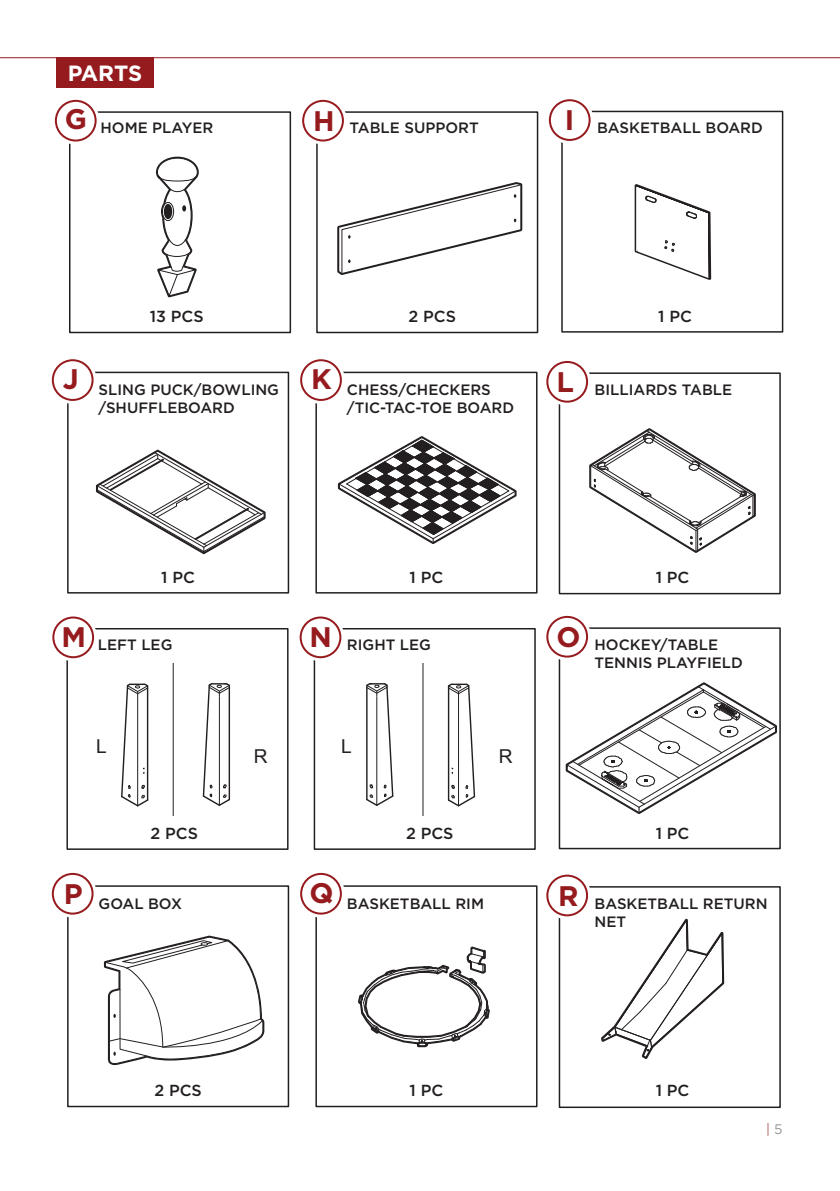
<style>
.page{position:relative;width:840px;height:1191px;background:#fff}
.page>*{position:absolute;margin:0;border:0;box-sizing:border-box;transform-origin:0 0}
.t1{font:700 28.2px "Gotham";color:#961b1e}
.t2{font:700 22px "Gotham";letter-spacing:-.01em;color:#fff}
.t3{font:19.2px "Arial";color:#231f20}
.t4{font:500 16px "Gotham";color:#231f20}
.t5{font:500 15px/18px "Gotham";color:#231f20}
.t6{font:300 13.8px "Gotham";color:#961b1e}
.s1{font-weight:400;color:#939598}
</style>
<div class="page">
<svg style="left:601px;top:918px;width:122px;height:141px"></svg>
<svg style="left:104px;top:935px;width:160px;height:130px"></svg>
<div style="left:69px;top:111px;width:222px;height:222px;border:2px solid #231f20"></div>
<div style="left:316px;top:111px;width:222px;height:222px;border:2px solid #231f20"></div>
<div style="left:56px;top:58px;width:97px;height:30px;background:#961b1e"></div>
<hr style="left:0;top:57px;width:839px;height:1px;background:#961b1e">
<svg style="left:54px;top:99px;width:46px;height:45px"></svg>
<div style="left:55px;top:100px;width:42px;height:41px;border:2px solid #961b1e;border-radius:50%"></div>
<svg style="left:302px;top:99px;width:45px;height:45px"></svg>
<div style="left:302px;top:100px;width:42px;height:41px;border:2px solid #961b1e;border-radius:50%"></div>
<div style="left:561px;top:111px;width:221px;height:222px;border:2px solid #231f20"></div>
<svg style="left:551px;top:99px;width:42px;height:45px"></svg>
<div style="left:548px;top:99px;width:42px;height:42px;border:2px solid #961b1e;border-radius:50%"></div>
<div style="left:67px;top:372px;width:222px;height:221px;border:2px solid #231f20"></div>
<svg style="left:51px;top:359px;width:45px;height:45px"></svg>
<div style="left:52px;top:359px;width:41px;height:42px;border:2px solid #961b1e;border-radius:50%"></div>
<div style="left:558px;top:372px;width:222px;height:222px;border:2px solid #231f20"></div>
<svg style="left:549px;top:361px;width:41px;height:45px"></svg>
<div style="left:546px;top:361px;width:41px;height:42px;border:2px solid #961b1e;border-radius:50%"></div>
<div style="left:315px;top:372px;width:222px;height:221px;border:2px solid #231f20"></div>
<svg style="left:300px;top:361px;width:45px;height:43px"></svg>
<div style="left:300px;top:359px;width:42px;height:42px;border:2px solid #961b1e;border-radius:50%"></div>
<div style="left:67px;top:885px;width:222px;height:222px;border:2px solid #231f20"></div>
<svg style="left:51px;top:872px;width:45px;height:45px"></svg>
<div style="left:52px;top:873px;width:41px;height:41px;border:2px solid #961b1e;border-radius:50%"></div>
<div style="left:66px;top:628px;width:222px;height:222px;border:2px solid #231f20"></div>
<div style="left:313px;top:628px;width:222px;height:222px;border:2px solid #231f20"></div>
<div style="left:558px;top:886px;width:222px;height:222px;border:2px solid #231f20"></div>
<svg style="left:54px;top:619px;width:43px;height:42px"></svg>
<div style="left:52px;top:616px;width:42px;height:42px;border:2px solid #961b1e;border-radius:50%"></div>
<svg style="left:302px;top:618px;width:42px;height:43px"></svg>
<div style="left:299px;top:616px;width:42px;height:42px;border:2px solid #961b1e;border-radius:50%"></div>
<svg style="left:547px;top:875px;width:43px;height:44px"></svg>
<div style="left:546px;top:874px;width:41px;height:42px;border:2px solid #961b1e;border-radius:50%"></div>
<div style="left:315px;top:885px;width:222px;height:222px;border:2px solid #231f20"></div>
<svg style="left:300px;top:872px;width:45px;height:45px"></svg>
<div style="left:300px;top:873px;width:42px;height:41px;border:2px solid #961b1e;border-radius:50%"></div>
<div style="left:558px;top:627px;width:222px;height:222px;border:2px solid #231f20"></div>
<svg style="left:546px;top:615px;width:44px;height:45px"></svg>
<div style="left:546px;top:616px;width:41px;height:41px;border:2px solid #961b1e;border-radius:50%"></div>
<svg style="left:156px;top:157px;width:43px;height:141px"></svg>
<svg style="left:337px;top:182px;width:185px;height:93px"></svg>
<svg style="left:634px;top:184px;width:78px;height:96px"></svg>
<svg style="left:96px;top:450px;width:169px;height:104px"></svg>
<svg style="left:338px;top:436px;width:178px;height:108px"></svg>
<svg style="left:589px;top:428px;width:166px;height:125px"></svg>
<svg style="left:565px;top:682px;width:211px;height:132px"></svg>
<svg style="left:358px;top:946px;width:131px;height:101px"></svg>
<hr style="left:173px;top:663px;width:1px;height:153px;background:#231f20">
<svg style="left:121px;top:683px;width:28px;height:124px"></svg>
<svg style="left:202px;top:683px;width:29px;height:123px"></svg>
<hr style="left:422px;top:663px;width:1px;height:153px;background:#231f20">
<svg style="left:447px;top:683px;width:29px;height:124px"></svg>
<svg style="left:366px;top:683px;width:28px;height:123px"></svg>
<h2 class="t2" style="left:68px;top:58px;width:76px">PARTS</h2>
<h1 class="t1" style="left:65px;top:101px;width:24px">G</h1>
<h1 class="t1" style="left:313px;top:102px;width:23px">H</h1>
<p class="t5" style="left:564px;top:119px;width:199px"><sup>I</sup> BASKETBALL BOARD</p>
<p class="t5" style="left:100px;top:119px;width:114px">HOME PLAYER</p>
<p class="t5" style="left:349px;top:119px;width:131px">TABLE SUPPORT</p>
<h1 class="t1" style="left:63px;top:361px;width:17px">J</h1>
<p class="t4" style="left:150px;top:306px;width:55px">13 PCS</p>
<p class="t5" style="left:99px;top:381px;width:182px">SLING PUCK/BOWLING /SHUFFLEBOARD</p>
<p class="t4" style="left:408px;top:306px;width:49px">2 PCS</p>
<h1 class="t1" style="left:311px;top:361px;width:22px">K</h1>
<h1 class="t1" style="left:556px;top:363px;width:19px">L</h1>
<p class="t5" style="left:347px;top:381px;width:168px">CHESS/CHECKERS /TIC-TAC-TOE BOARD</p>
<p class="t4" style="left:657px;top:306px;width:35px">1 PC</p>
<p class="t5" style="left:594px;top:381px;width:139px">BILLIARDS TABLE</p>
<p class="t4" style="left:161px;top:566px;width:35px">1 PC</p>
<p class="t4" style="left:409px;top:566px;width:35px">1 PC</p>
<p class="t4" style="left:655px;top:566px;width:35px">1 PC</p>
<h1 class="t1" style="left:61px;top:619px;width:26px">M</h1>
<h1 class="t1" style="left:309px;top:619px;width:24px">N</h1>
<p class="t5" style="left:98px;top:635px;width:76px">LEFT LEG</p>
<p class="t5" style="left:347px;top:635px;width:86px">RIGHT LEG</p>
<h1 class="t1" style="left:556px;top:618px;width:26px">O</h1>
<p class="t5" style="left:594px;top:635px;width:150px">HOCKEY/TABLE<br>TENNIS PLAYFIELD</p>
<p class="t3" style="left:96px;top:734px;width:12px">L</p>
<p class="t4" style="left:150px;top:822px;width:49px">2 PCS</p>
<h1 class="t1" style="left:64px;top:875px;width:20px">P</h1>
<p class="t5" style="left:99px;top:894px;width:85px">GOAL BOX</p>
<p class="t3" style="left:254px;top:743px;width:15px">R</p>
<p class="t3" style="left:341px;top:734px;width:12px">L</p>
<p class="t3" style="left:498px;top:743px;width:15px">R</p>
<p class="t4" style="left:406px;top:822px;width:49px">2 PCS</p>
<h1 class="t1" style="left:309px;top:874px;width:26px">Q</h1>
<h1 class="t1" style="left:558px;top:877px;width:22px">R</h1>
<p class="t5" style="left:347px;top:894px;width:138px">BASKETBALL RIM</p>
<p class="t4" style="left:655px;top:822px;width:35px">1 PC</p>
<p class="t5" style="left:594px;top:894px;width:174px">BASKETBALL RETURN<br>NET</p>
<p class="t4" style="left:154px;top:1080px;width:49px">2 PCS</p>
<p class="t4" style="left:409px;top:1080px;width:35px">1 PC</p>
<p class="t4" style="left:655px;top:1080px;width:35px">1 PC</p>
<p class="t6" style="left:765px;top:1120px;width:18px">| <span class="s1">5</span></p>
</div>
